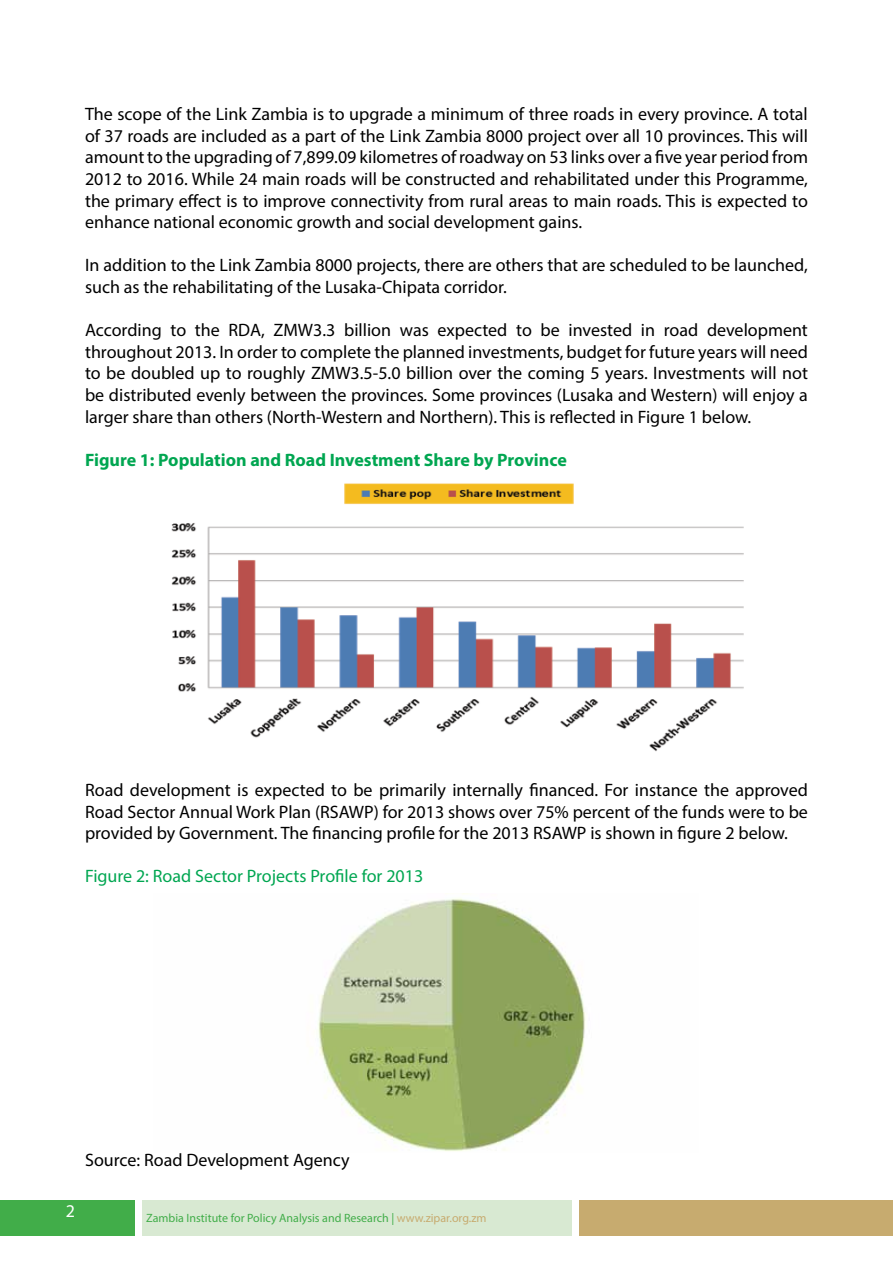
<style>
.page{position:relative;width:893px;height:1263px;background:#fff}
.page>*{position:absolute;margin:0;border:0;box-sizing:border-box;transform-origin:0 0}
.t1{font:18px/21.6px "Myriad Pro";color:#000;text-align:justify}
.t2{font:700 18px "Myriad Pro";color:#00a651}
.t3{font:18px "Myriad Pro";color:#00a651}
.t4{font:18px "Myriad Pro";color:#fff}
.t5{font:12px "Myriad Pro";color:#41ad49}
.s1{color:#c7ab6f}
</style>
<div class="page">
<div style="left:0;top:1199px;width:134px;height:36px;background:#41ad49"></div>
<div style="left:142px;top:1200px;width:430px;height:36px;background:#d8e9d2"></div>
<div style="left:580px;top:1200px;width:313px;height:36px;background:#c7ab6f"></div>
<img style="left:318px;top:893px;width:268px;height:258px">
<img style="left:171px;top:483px;width:573px;height:268px">
<p class="t1" style="left:85px;top:103px;width:724px">The scope of the Link Zambia is to upgrade a minimum of three roads in every province. A total of 37 roads are included as a part of the Link Zambia 8000 project over all 10 provinces. This will amount to the upgrading of 7,899.09 kilometres of roadway on 53 links over a five year period from 2012 to 2016. While 24 main roads will be constructed and rehabilitated under this Programme, the primary effect is to improve connectivity from rural areas to main roads. This is expected to enhance national economic growth and social development gains.</p>
<p class="t1" style="left:85px;top:254px;width:724px">In addition to the Link Zambia 8000 projects, there are others that are scheduled to be launched, such as the rehabilitating of the Lusaka-Chipata corridor.</p>
<p class="t1" style="left:85px;top:319px;width:724px">According to the RDA, ZMW3.3 billion was expected to be invested in road development throughout 2013. In order to complete the planned investments, budget for future years will need to be doubled up to roughly ZMW3.5-5.0 billion over the coming 5 years. Investments will not be distributed evenly between the provinces. Some provinces (Lusaka and Western) will enjoy a larger share than others (North-Western and Northern). This is reflected in Figure 1 below.</p>
<p class="t2" style="left:85px;top:448px;width:483px">Figure 1: Population and Road Investment Share by Province</p>
<p class="t1" style="left:85px;top:779px;width:724px">Road development is expected to be primarily internally financed. For instance the approved Road Sector Annual Work Plan (RSAWP) for 2013 shows over 75% percent of the funds were to be provided by Government. The financing profile for the 2013 RSAWP is shown in figure 2 below.</p>
<p class="t3" style="left:85px;top:865px;width:340px">Figure 2: Road Sector Projects Profile for 2013</p>
<p class="t1" style="left:85px;top:1149px;width:266px">Source: Road Development Agency</p>
<p class="t4" style="left:66px;top:1200px;width:11px">2</p>
<p class="t5" style="left:146px;top:1211px;width:342px">Zambia Institute for Policy Analysis and Research | <span class="s1">www.zipar.org.zm</span></p>
</div>
